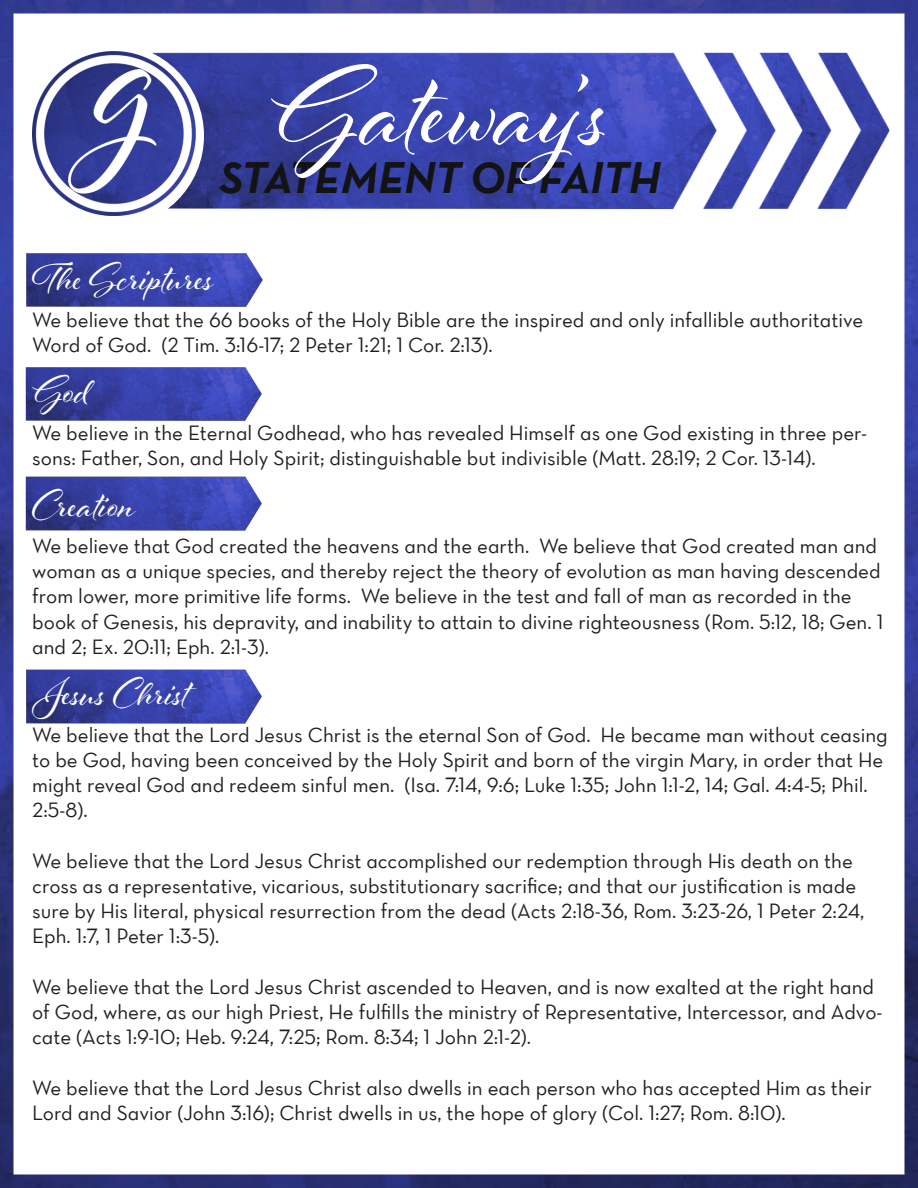
<style>
.page{position:relative;width:918px;height:1188px;background:#fff}
.page>*{position:absolute;margin:0;border:0;box-sizing:border-box;transform-origin:0 0}
.t1{font:120px "Al Fresco";color:#fff}
.t2{font:45px "Neutra Text Bold Italic Alt";color:#131314}
.t3{font:42px "Al Fresco";color:#fff}
.t4{font:21px/25.2px "Neutra Text Book Alt";color:#231f20}
</style>
<div class="page">
<img style="left:1px;top:1px;width:917px;height:1187px">
<div style="left:14px;top:14px;width:890px;height:1160px;background:#fff"></div>
<img style="left:0;top:0;width:892px;height:603px">
<img style="left:32px;top:52px;width:164px;height:134px">
<img style="left:0;top:186px;width:282px;height:114px">
<img style="left:0;top:300px;width:282px;height:110px">
<img style="left:0;top:410px;width:282px;height:160px">
<img style="left:0;top:603px;width:262px;height:160px">
<p class="t1" style="left:271px;top:30px;width:339px">Gateway’s</p>
<p class="t2" style="left:220px;top:150px;width:442px">STATEMENT OF FAITH</p>
<p class="t3" style="left:32px;top:250px;width:182px">The Scriptures</p>
<p class="t4" style="left:32px;top:307px;width:833px">We believe that the 66 books of the Holy Bible are the inspired and only infallible authoritative<br>Word of God. (2 Tim. 3:16-17; 2 Peter 1:21; 1 Cor. 2:13).</p>
<p class="t3" style="left:32px;top:363px;width:58px">God</p>
<p class="t4" style="left:32px;top:420px;width:836px">We believe in the Eternal Godhead, who has revealed Himself as one God existing in three per&shy;sons: Father, Son, and Holy Spirit; distinguishable but indivisible (Matt. 28:19; 2 Cor. 13-14).</p>
<p class="t3" style="left:32px;top:476px;width:102px">Creation</p>
<p class="t4" style="left:32px;top:533px;width:853px">We believe that God created the heavens and the earth. We believe that God created man and woman as a unique species, and thereby reject the theory of evolution as man having descended from lower, more primitive life forms. We believe in the test and fall of man as recorded in the book of Genesis, his depravity, and inability to attain to divine righteousness (Rom. 5:12, 18; Gen. 1 and 2; Ex. 20:11; Eph. 2:1-3).</p>
<p class="t3" style="left:32px;top:665px;width:160px">Jesus Christ</p>
<p class="t4" style="left:32px;top:722px;width:857px">We believe that the Lord Jesus Christ is the eternal Son of God. He became man without ceasing to be God, having been conceived by the Holy Spirit and born of the virgin Mary, in order that He might reveal God and redeem sinful men. (Isa. 7:14, 9:6; Luke 1:35; John 1:1-2, 14; Gal. 4:4-5; Phil.<br>2:5-8).</p>
<p class="t4" style="left:32px;top:848px;width:834px">We believe that the Lord Jesus Christ accomplished our redemption through His death on the cross as a representative, vicarious, substitutionary sacrifice; and that our justification is made sure by His literal, physical resurrection from the dead (Acts 2:18-36, Rom. 3:23-26, 1 Peter 2:24, Eph. 1:7, 1 Peter 1:3-5).</p>
<p class="t4" style="left:32px;top:974px;width:852px">We believe that the Lord Jesus Christ ascended to Heaven, and is now exalted at the right hand of God, where, as our high Priest, He fulfills the ministry of Representative, Intercessor, and Advo&shy;cate (Acts 1:9-10; Heb. 9:24, 7:25; Rom. 8:34; 1 John 2:1-2).</p>
<p class="t4" style="left:32px;top:1074px;width:841px">We believe that the Lord Jesus Christ also dwells in each person who has accepted Him as their<br>Lord and Savior (John 3:16); Christ dwells in us, the hope of glory (Col. 1:27; Rom. 8:10).</p>
</div>
